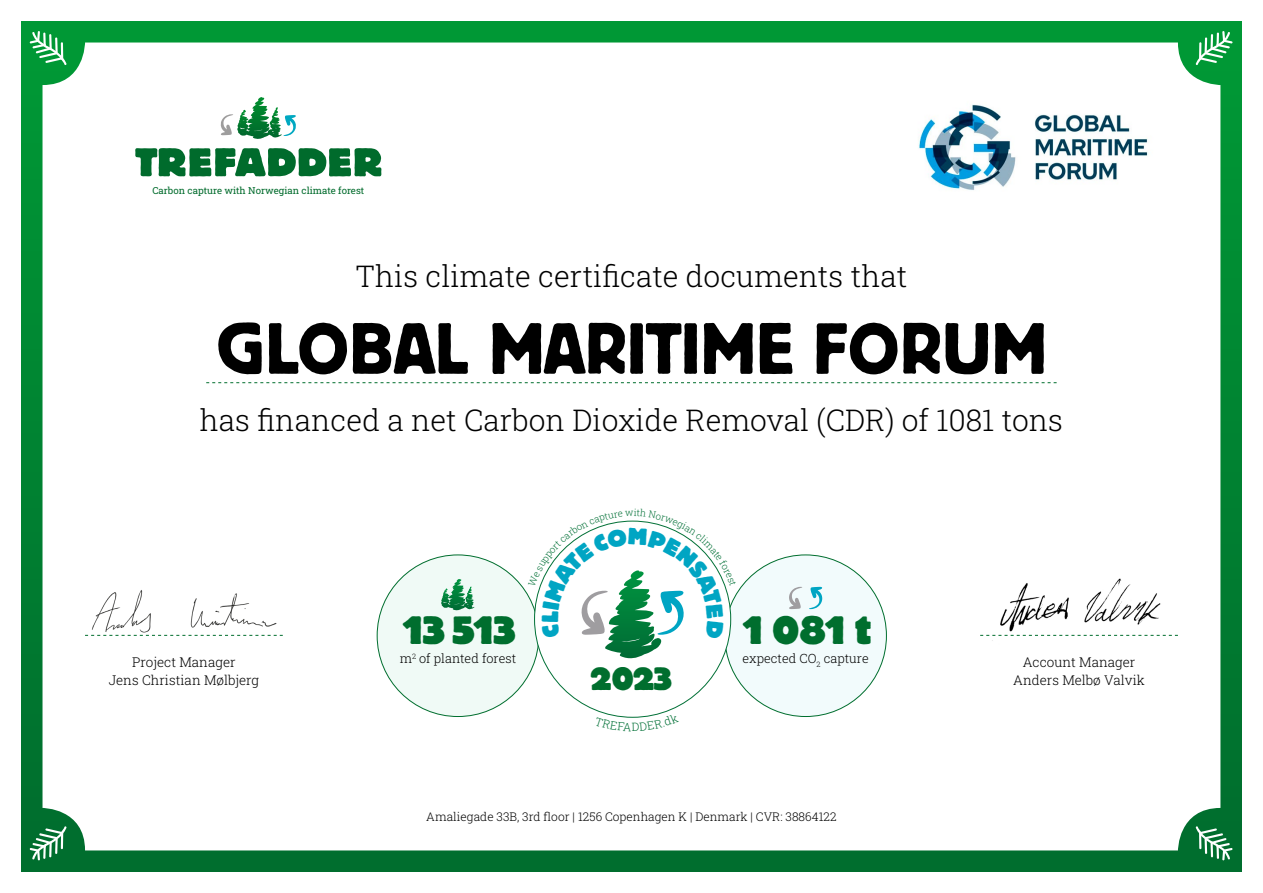
<style>
.page{position:relative;width:1263px;height:893px;background:#fff}
.page>*{position:absolute;margin:0;border:0;box-sizing:border-box;transform-origin:0 0}
.t1{font:72px "Block BE";letter-spacing:.02em;color:#000}
.t2{font:800 39px "Block BE";letter-spacing:-.025em;color:#006e2e}
.t3{font:800 31.8px "Block BE";color:#006e2e}
.t4{font:800 30.75px "Block BE";color:#007036}
.t5{font:300 30px "Roboto Slab";color:#000}
.t6{font:300 13.5px/18px "Roboto Slab";color:#000;text-align:center}
.t7{font:300 12.75px "Roboto Slab";color:#000}
.t8{font:300 12px "Roboto Slab";color:#000}
.t9{font:9.75px "Roboto Slab";color:#006b2c}
</style>
<div class="page">
<div style="left:21px;top:21px;width:1221px;height:851px;background:linear-gradient(to bottom,#009a36,#006c2d)"></div>
<div style="left:43px;top:43px;width:1177px;height:807px;background:#fff;border-radius:43px"></div>
<div style="left:377px;top:555px;width:162px;height:161px;background:#f0faf6;border-radius:50%"></div>
<div style="left:725px;top:555px;width:161px;height:161px;background:#f2fbfc;border-radius:50%"></div>
<svg style="left:441px;top:579px;width:34px;height:32px"></svg>
<svg style="left:789px;top:587px;width:13px;height:22px"></svg>
<svg style="left:809px;top:587px;width:13px;height:22px"></svg>
<svg style="left:206px;top:382px;width:851px;height:1px"></svg>
<svg style="left:85px;top:635px;width:198px;height:1px"></svg>
<svg style="left:1196px;top:31px;width:36px;height:34px"></svg>
<svg style="left:1196px;top:826px;width:36px;height:34px"></svg>
<svg style="left:30px;top:31px;width:37px;height:34px"></svg>
<svg style="left:30px;top:826px;width:37px;height:34px"></svg>
<img style="left:91px;top:590px;width:186px;height:43px">
<svg style="left:220px;top:97px;width:76px;height:42px"></svg>
<svg style="left:135px;top:148px;width:246px;height:28px"></svg>
<img style="left:919px;top:104px;width:229px;height:86px">
<img style="left:986px;top:578px;width:189px;height:63px">
<svg style="left:602px;top:713px;width:61px;height:5px"></svg>
<svg style="left:528px;top:520px;width:208px;height:140px"></svg>
<p class="t9" style="left:152px;top:183px;width:213px">Carbon capture with Norwegian climate forest</p>
<p class="t5" style="left:356px;top:255px;width:553px">This climate certificate documents that</p>
<h1 class="t1" style="left:217px;top:308px;width:831px">GLOBAL MARITIME FORUM</h1>
<p class="t5" style="left:200px;top:400px;width:865px">has financed a net Carbon Dioxide Removal (CDR) of 1081 tons</p>
<h2 class="t2" style="left:400px;top:609px;width:117px">13 513</h2>
<h2 class="t2" style="left:740px;top:609px;width:132px">1 081 t</h2>
<p class="t3" style="left:591px;top:661px;width:82px">2023</p>
<h2 class="t2" style="left:421px;top:611px;width:75px">250</h2>
<h2 class="t2" style="left:770px;top:611px;width:73px">20 t</h2>
<p class="t7" style="left:400px;top:650px;width:118px">m<sup>2</sup> of planted forest</p>
<p class="t7" style="left:743px;top:650px;width:128px">expected CO<sub>2</sub> capture</p>
<p class="t6" style="left:109px;top:653px;width:152px">Project Manager<br>Jens Christian Mølbjerg</p>
<p class="t6" style="left:1013px;top:653px;width:133px">Account Manager<br>Anders Melbø Valvik</p>
<p class="t4" style="left:591px;top:662px;width:85px">2024</p>
<p class="t8" style="left:426px;top:808px;width:412px">Amaliegade 33B, 3rd floor | 1256 Copenhagen K | Denmark | CVR: 38864122</p>
</div>
